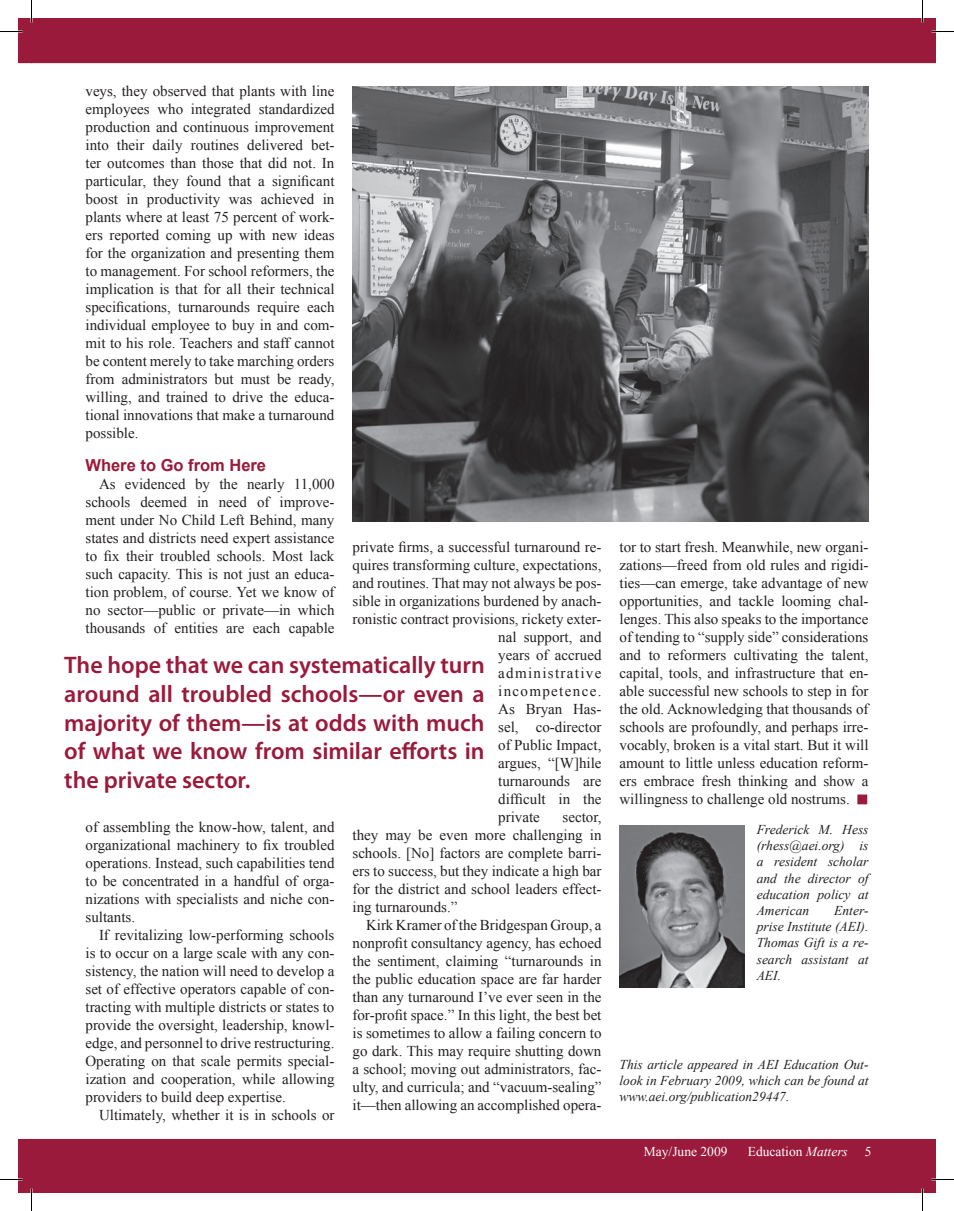
<style>
.page{position:relative;width:954px;height:1211px;background:#fff}
.page>*{position:absolute;margin:0;border:0;box-sizing:border-box;transform-origin:0 0}
.t1{font:600 24px/28.8px "Myriad Pro";color:#9a1a3b;text-align:justify}
.t2{font:700 16.5px "Arial";color:#9a1a3b}
.t3{font:15px/18px "Times New Roman";color:#231f20;text-align:justify}
.t4{font:15px "Times New Roman";letter-spacing:.09em;color:#231f20}
.t5{font:italic 13.5px/16.2px "Times New Roman";color:#231f20;text-align:justify}
.t6{font:13.5px "Times New Roman";color:#fff}
.s1{font-style:italic}
</style>
<div class="page">
<div style="left:32px;top:1139px;width:904px;height:53px;background:#9a1a3b"></div>
<div style="left:858px;top:795px;width:8px;height:8px;background:#9a1a3b"></div>
<div style="left:857px;top:794px;width:10px;height:10px;border:2px solid #9a1a3b"></div>
<img style="left:352px;top:86px;width:516px;height:435px">
<img style="left:620px;top:825px;width:124px;height:162px">
<hr style="left:932px;top:1178px;width:22px;height:2px;background:#fff">
<svg style="left:932px;top:1179px;width:22px;height:1px"></svg>
<svg style="left:0;top:1138px;width:32px;height:72px"></svg>
<svg style="left:0;top:0;width:954px;height:63px"></svg>
<svg style="left:922px;top:1188px;width:1px;height:22px"></svg>
<p class="t3" style="left:86px;top:82px;width:251px">veys, they observed that plants with line employees who integrated standardized production and continuous improvement into their daily routines delivered bet&shy;ter outcomes than those that did not. In particular, they found that a significant boost in productivity was achieved in plants where at least 75 percent of work&shy;ers reported coming up with new ideas for the organization and presenting them to management. For school reformers, the implication is that for all their technical specifications, turnarounds require each individual employee to buy in and com&shy;mit to his role. Teachers and staff cannot be content merely to take marching orders from administrators but must be ready, willing, and trained to drive the educa&shy;tional innovations that make a turnaround possible.</p>
<p class="t2" style="left:86px;top:455px;width:182px">Where to Go from Here</p>
<p class="t3" style="left:86px;top:475px;width:251px;text-indent:14px">As evidenced by the nearly 11,000 schools deemed in need of improve&shy;ment under No Child Left Behind, many states and districts need expert assistance to fix their troubled schools. Most lack such capacity. This is not just an educa&shy;tion problem, of course. Yet we know of no sector—public or private-—in which thousands of entities are each capable</p>
<p class="t3" style="left:352px;top:538px;width:250px">private firms, a successful turnaround re-</p>
<p class="t3" style="left:352px;top:556px;width:251px">quires transforming culture, expectations,</p>
<p class="t3" style="left:352px;top:574px;width:250px">and routines. That may not always be pos-</p>
<p class="t3" style="left:352px;top:592px;width:250px">sible in organizations burdened by anach-</p>
<p class="t3" style="left:352px;top:610px;width:250px">ronistic contract provisions, rickety exter-</p>
<p class="t3" style="left:498px;top:628px;width:105px">nal support, and</p>
<p class="t3" style="left:498px;top:646px;width:105px">years of accrued</p>
<p class="t4" style="left:498px;top:663px;width:105px">administrative</p>
<p class="t4" style="left:498px;top:681px;width:105px">incompetence.</p>
<p class="t3" style="left:498px;top:700px;width:105px">As Bryan Has-</p>
<p class="t3" style="left:498px;top:718px;width:105px">sel, co-director</p>
<p class="t3" style="left:498px;top:736px;width:105px">of Public Impact,</p>
<p class="t3" style="left:498px;top:754px;width:105px">argues, “[W]hile</p>
<p class="t3" style="left:498px;top:772px;width:105px">turnarounds are</p>
<p class="t3" style="left:498px;top:790px;width:105px">difficult in the</p>
<p class="t3" style="left:498px;top:808px;width:43px">private</p>
<h1 class="t1" style="left:64px;top:650px;width:422px">The hope that we can systematically turn around all troubled schools—or even a majority of them—is at odds with much of what we know from similar efforts in the private sector.</h1>
<p class="t3" style="left:352px;top:808px;width:251px;text-indent:210px">sector, they may be even more challenging in schools. [No] factors are complete barri&shy;ers to success, but they indicate a high bar for the district and school leaders effect&shy;ing turnarounds.”</p>
<p class="t3" style="left:352px;top:916px;width:251px;text-indent:14px">Kirk Kramer of the Bridgespan Group, a nonprofit consultancy agency, has echoed the sentiment, claiming “turnarounds in the public education space are far harder than any turnaround I’ve ever seen in the for-profit space.” In this light, the best bet is sometimes to allow a failing concern to go dark. This may require shutting down a school; moving out administrators, fac&shy;ulty, and curricula; and “vacuum-sealing” it—then allowing an accomplished opera-</p>
<p class="t3" style="left:86px;top:817px;width:251px">of assembling the know-how, talent, and organizational machinery to fix troubled operations. Instead, such capabilities tend to be concentrated in a handful of orga&shy;nizations with specialists and niche con&shy;sultants.</p>
<p class="t3" style="left:86px;top:925px;width:251px;text-indent:14px">If revitalizing low-performing schools is to occur on a large scale with any con&shy;sistency, the nation will need to develop a set of effective operators capable of con&shy;tracting with multiple districts or states to provide the oversight, leadership, knowl&shy;edge, and personnel to drive restructuring.<br>Operating on that scale permits special&shy;ization and cooperation, while allowing providers to build deep expertise.</p>
<p class="t3" style="left:99px;top:1105px;width:237px">Ultimately, whether it is in schools or</p>
<p class="t3" style="left:620px;top:538px;width:251px">tor to start fresh. Meanwhile, new organi&shy;zations—freed from old rules and rigidi&shy;ties—can emerge, take advantage of new opportunities, and tackle looming chal&shy;lenges. This also speaks to the importance of tending to “supply side” considerations and to reformers cultivating the talent, capital, tools, and infrastructure that en&shy;able successful new schools to step in for the old. Acknowledging that thousands of schools are profoundly, and perhaps irre&shy;vocably, broken is a vital start. But it will amount to little unless education reform&shy;ers embrace fresh thinking and show a willingness to challenge old nostrums.</p>
<p class="t5" style="left:757px;top:821px;width:113px">Frederick M. Hess (rhess@aei.org) is a resident scholar and the director of education policy at American</p>
<p class="t5" style="left:757px;top:902px;width:113px;text-indent:78px">Enter&shy;prise Institute (AEI).<br>Thomas Gift is a re&shy;search assistant at AEI.</p>
<p class="t5" style="left:620px;top:1056px;width:251px">This article appeared in AEI Education Out&shy;look in February 2009, which can be found at www.aei.org/publication29447.</p>
<p class="t6" style="left:644px;top:1141px;width:85px">May/June 2009</p>
<p class="t6" style="left:748px;top:1141px;width:102px">Education <span class="s1">Matters</span></p>
</div>
